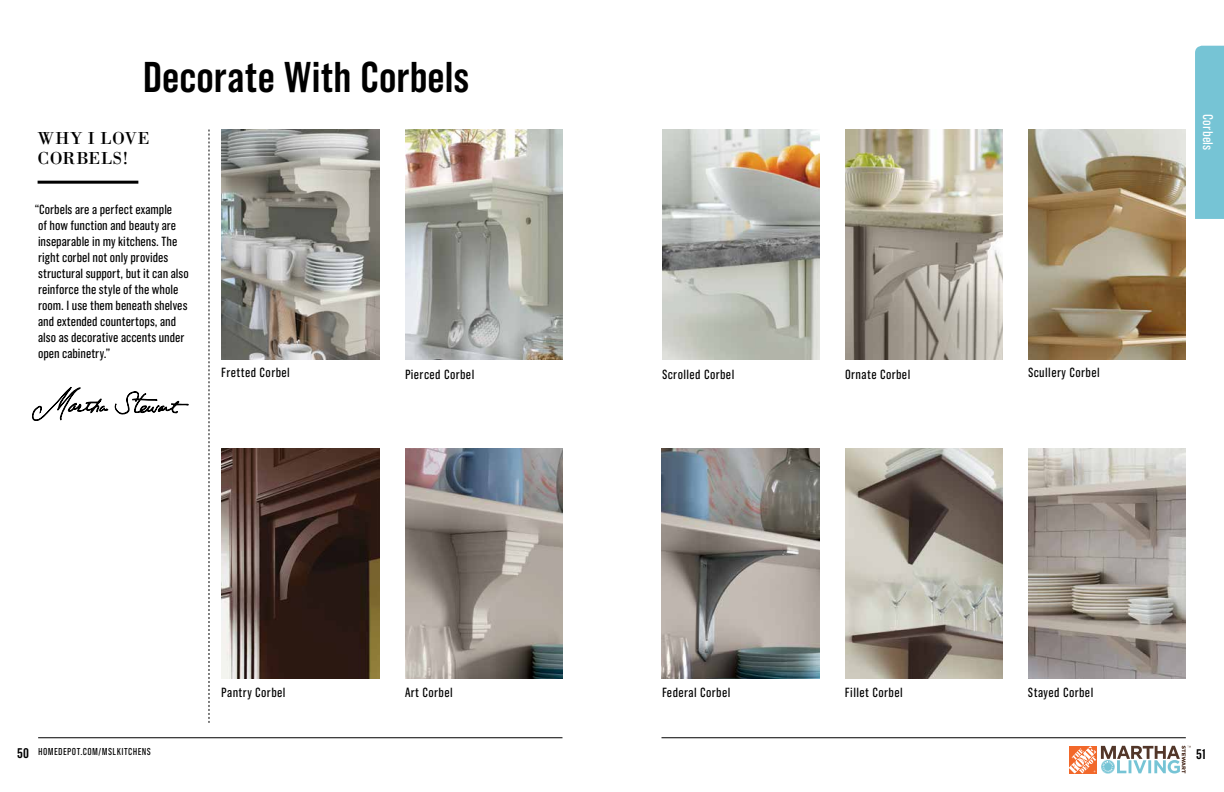
<style>
.page{position:relative;width:1224px;height:792px;background:#fff}
.page>*{position:absolute;margin:0;border:0;box-sizing:border-box;transform-origin:0 0}
.t1{font:600 43px "Grotzec Head Condensed";letter-spacing:.005em;color:#000}
.t2{font:18px/20px "Bodoni BT";letter-spacing:.03em;color:#000}
.t3{font:14px "Grotzec Head Condensed";letter-spacing:.01em;color:#fff}
.t4{font:600 14px "Grotzec Head Condensed";color:#000}
.t5{font:13.2px/16px "Grotzec Head Condensed";letter-spacing:.005em;color:#000}
.t6{font:13.2px "Grotzec Head Condensed";letter-spacing:.03em;color:#000}
.t7{font:10px "Grotzec Head Condensed";letter-spacing:.04em;color:#000}
</style>
<div class="page">
<hr style="left:661px;top:738px;width:525px;height:1px;background:#000">
<hr style="left:38px;top:738px;width:524px;height:1px;background:#000">
<svg style="left:1069px;top:746px;width:122px;height:28px"></svg>
<img style="left:1028px;top:130px;width:158px;height:230px">
<img style="left:221px;top:130px;width:158px;height:230px">
<img style="left:1028px;top:448px;width:158px;height:231px">
<img style="left:405px;top:448px;width:157px;height:231px">
<img style="left:845px;top:130px;width:158px;height:230px">
<img style="left:662px;top:130px;width:157px;height:230px">
<img style="left:405px;top:130px;width:157px;height:230px">
<img style="left:662px;top:448px;width:157px;height:231px">
<img style="left:845px;top:448px;width:158px;height:231px">
<img style="left:221px;top:448px;width:158px;height:231px">
<svg style="left:209px;top:130px;width:1px;height:593px"></svg>
<hr style="left:38px;top:181px;width:100px;height:3px;background:#000">
<svg style="left:115px;top:391px;width:74px;height:24px"></svg>
<svg style="left:32px;top:387px;width:77px;height:33px"></svg>
<div style="left:1195px;top:46px;width:29px;height:173px;background:#76c4d5"></div>
<h1 class="t1" style="left:143px;top:53px;width:328px">Decorate With Corbels</h1>
<h2 class="t2" style="left:38px;top:128px;width:114px">WHY I LOVE<br>CORBELS!</h2>
<p class="t5" style="left:35px;top:202px;width:155px">“Corbels are a perfect example<br>of how function and beauty are inseparable in my kitchens. The right corbel not only provides structural support, but it can also reinforce the style of the whole room. I use them beneath shelves and extended countertops, and also as decorative accents under open cabinetry.”</p>
<p class="t6" style="left:221px;top:365px;width:70px">Fretted Corbel</p>
<p class="t6" style="left:405px;top:367px;width:71px">Pierced Corbel</p>
<p class="t6" style="left:662px;top:367px;width:74px">Scrolled Corbel</p>
<p class="t6" style="left:1028px;top:365px;width:73px">Scullery Corbel</p>
<p class="t6" style="left:845px;top:367px;width:67px">Ornate Corbel</p>
<p class="t3" style="left:1216px;top:114px;width:37px;rotate:90deg">Corbels</p>
<p class="t6" style="left:221px;top:685px;width:66px">Pantry Corbel</p>
<p class="t6" style="left:405px;top:685px;width:49px">Art Corbel</p>
<p class="t6" style="left:662px;top:685px;width:70px">Federal Corbel</p>
<p class="t6" style="left:845px;top:685px;width:59px">Fillet Corbel</p>
<p class="t6" style="left:1028px;top:685px;width:67px">Stayed Corbel</p>
<p class="t4" style="left:17px;top:745px;width:13px">50</p>
<p class="t4" style="left:1196px;top:746px;width:11px">51</p>
<p class="t7" style="left:38px;top:746px;width:114px">HOMEDEPOT.COM/MSLKITCHENS</p>
</div>
